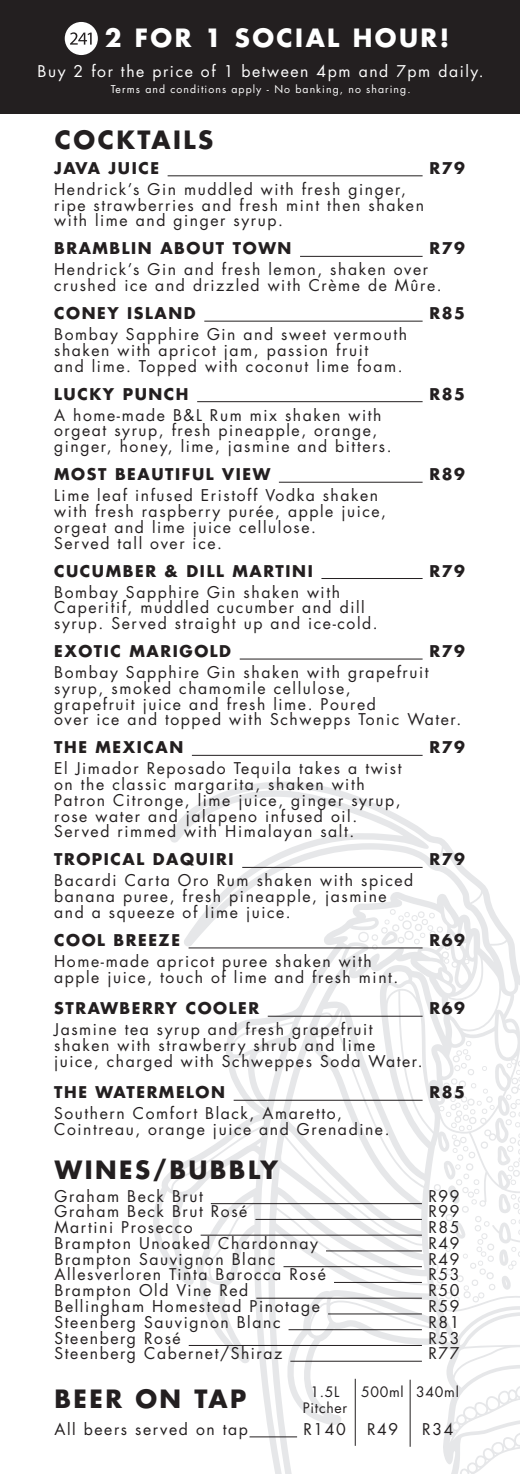
<style>
.page{position:relative;width:520px;height:1474px;background:#fff}
.page>*{position:absolute;margin:0;border:0;box-sizing:border-box;transform-origin:0 0}
.t1{font:700 24.5px "Futura LT";letter-spacing:.1em;color:#231f20}
.t2{font:700 24.5px "Futura LT";letter-spacing:.1em;color:#fff}
.t3{font:15.75px/15.8px "Futura LT";letter-spacing:.1em;color:#231f20}
.t4{font:700 15.75px "Futura LT";letter-spacing:.1em;color:#231f20}
.t5{font:15.75px "Futura LT";letter-spacing:.1em;color:#fff}
.t6{font:14px/15.8px "Futura LT";letter-spacing:.05em;color:#231f20;text-align:center}
.t7{font:10.5px "Futura LT";letter-spacing:.1em;color:#fff}
</style>
<div class="page">
<svg style="left:153px;top:782px;width:367px;height:691px"></svg>
<div style="left:0;top:0;width:520px;height:114px;background:#231f20"></div>
<hr style="left:167px;top:175px;width:255px;height:1px;background:#231f20">
<hr style="left:300px;top:256px;width:122px;height:1px;background:#231f20">
<hr style="left:204px;top:321px;width:218px;height:1px;background:#231f20">
<hr style="left:197px;top:401px;width:225px;height:1px;background:#231f20">
<hr style="left:279px;top:482px;width:143px;height:1px;background:#231f20">
<hr style="left:321px;top:578px;width:101px;height:1px;background:#231f20">
<hr style="left:240px;top:658px;width:182px;height:1px;background:#231f20">
<hr style="left:192px;top:755px;width:230px;height:1px;background:#231f20">
<hr style="left:242px;top:867px;width:180px;height:1px;background:#231f20">
<hr style="left:188px;top:947px;width:234px;height:1px;background:#231f20">
<hr style="left:268px;top:1015px;width:154px;height:1px;background:#231f20">
<hr style="left:233px;top:1099px;width:189px;height:1px;background:#231f20">
<hr style="left:211px;top:1203px;width:211px;height:1px;background:#231f20">
<hr style="left:255px;top:1218px;width:167px;height:1px;background:#231f20">
<hr style="left:200px;top:1234px;width:222px;height:1px;background:#231f20">
<hr style="left:326px;top:1250px;width:96px;height:1px;background:#231f20">
<hr style="left:283px;top:1266px;width:139px;height:1px;background:#231f20">
<hr style="left:334px;top:1281px;width:88px;height:1px;background:#231f20">
<hr style="left:256px;top:1297px;width:166px;height:1px;background:#231f20">
<hr style="left:328px;top:1313px;width:94px;height:1px;background:#231f20">
<hr style="left:288px;top:1329px;width:134px;height:1px;background:#231f20">
<hr style="left:189px;top:1344px;width:233px;height:1px;background:#231f20">
<hr style="left:290px;top:1360px;width:132px;height:1px;background:#231f20">
<div style="left:65px;top:22px;width:33px;height:33px;background:#fff;border-radius:50%"></div>
<svg style="left:70px;top:32px;width:22px;height:13px"></svg>
<hr style="left:249px;top:1436px;width:48px;height:1px;background:#231f20">
<hr style="left:410px;top:1379px;width:1px;height:67px;background:#231f20">
<hr style="left:355px;top:1378px;width:1px;height:67px;background:#231f20">
<h1 class="t2" style="left:105px;top:22px;width:346px">2 FOR 1 SOCIAL HOUR!</h1>
<p class="t5" style="left:38px;top:61px;width:447px">Buy 2 for the price of 1 between 4pm and 7pm daily.</p>
<p class="t7" style="left:111px;top:82px;width:301px">Terms and conditions apply - No banking, no sharing.</p>
<h1 class="t1" style="left:55px;top:123px;width:160px">COCKTAILS</h1>
<p class="t4" style="left:54px;top:157px;width:106px">JAVA JUICE</p>
<p class="t4" style="left:429px;top:157px;width:37px">R79</p>
<p class="t3" style="left:54px;top:181px;width:371px">Hendrick’s Gin muddled with fresh ginger, ripe strawberries and fresh mint then shaken with lime and ginger syrup.</p>
<p class="t4" style="left:54px;top:238px;width:239px">BRAMBLIN ABOUT TOWN</p>
<p class="t4" style="left:429px;top:238px;width:37px">R79</p>
<p class="t3" style="left:54px;top:262px;width:389px">Hendrick’s Gin and fresh lemon, shaken over crushed ice and drizzled with Crème de Mûre.</p>
<p class="t4" style="left:54px;top:303px;width:143px">CONEY ISLAND</p>
<p class="t4" style="left:429px;top:303px;width:37px">R85</p>
<p class="t3" style="left:54px;top:327px;width:354px">Bombay Sapphire Gin and sweet vermouth shaken with apricot jam, passion fruit<br>and lime. Topped with coconut lime foam.</p>
<p class="t4" style="left:54px;top:383px;width:136px">LUCKY PUNCH</p>
<p class="t4" style="left:429px;top:383px;width:37px">R85</p>
<p class="t3" style="left:54px;top:407px;width:339px">A home-made B&amp;L Rum mix shaken with orgeat syrup, fresh pineapple, orange, ginger, honey, lime, jasmine and bitters.</p>
<p class="t4" style="left:54px;top:464px;width:218px">MOST BEAUTIFUL VIEW</p>
<p class="t4" style="left:429px;top:464px;width:37px">R89</p>
<p class="t3" style="left:54px;top:488px;width:333px">Lime leaf infused Eristoff Vodka shaken with fresh raspberry purée, apple juice, orgeat and lime juice cellulose.<br>Served tall over ice.</p>
<p class="t4" style="left:54px;top:560px;width:260px">CUCUMBER &amp; DILL MARTINI</p>
<p class="t4" style="left:429px;top:560px;width:37px">R79</p>
<p class="t3" style="left:54px;top:584px;width:325px">Bombay Sapphire Gin shaken with<br>Caperitif, muddled cucumber and dill syrup. Served straight up and ice-cold.</p>
<p class="t4" style="left:54px;top:640px;width:178px">EXOTIC MARIGOLD</p>
<p class="t4" style="left:429px;top:640px;width:37px">R79</p>
<p class="t3" style="left:54px;top:664px;width:408px">Bombay Sapphire Gin shaken with grapefruit syrup, smoked chamomile cellulose,<br>grapefruit juice and fresh lime. Poured<br>over ice and topped with Schwepps Tonic Water.</p>
<p class="t4" style="left:54px;top:737px;width:131px">THE MEXICAN</p>
<p class="t4" style="left:429px;top:737px;width:37px">R79</p>
<p class="t3" style="left:54px;top:761px;width:349px">El Jimador Reposado Tequila takes a twist on the classic margarita, shaken with Patron Citronge, lime juice, ginger syrup, rose water and jalapeno infused oil.<br>Served rimmed with Himalayan salt.</p>
<p class="t4" style="left:54px;top:849px;width:181px">TROPICAL DAQUIRI</p>
<p class="t4" style="left:429px;top:849px;width:37px">R79</p>
<p class="t3" style="left:54px;top:873px;width:360px">Bacardi Carta Oro Rum shaken with spiced banana puree, fresh pineapple, jasmine and a squeeze of lime juice.</p>
<p class="t4" style="left:54px;top:929px;width:127px">COOL BREEZE</p>
<p class="t4" style="left:429px;top:929px;width:37px">R69</p>
<p class="t3" style="left:54px;top:953px;width:346px">Home-made apricot puree shaken with apple juice, touch of lime and fresh mint.</p>
<p class="t4" style="left:54px;top:997px;width:206px">STRAWBERRY COOLER</p>
<p class="t4" style="left:429px;top:997px;width:37px">R69</p>
<p class="t3" style="left:54px;top:1021px;width:370px">Jasmine tea syrup and fresh grapefruit shaken with strawberry shrub and lime juice, charged with Schweppes Soda Water.</p>
<p class="t4" style="left:54px;top:1081px;width:172px">THE WATERMELON</p>
<p class="t4" style="left:429px;top:1081px;width:37px">R85</p>
<p class="t3" style="left:54px;top:1105px;width:337px">Southern Comfort Black, Amaretto,<br>Cointreau, orange juice and Grenadine.</p>
<h1 class="t1" style="left:55px;top:1153px;width:224px">WINES/BUBBLY</h1>
<p class="t3" style="left:55px;top:1188px;width:150px">Graham Beck Brut</p>
<p class="t3" style="left:428px;top:1188px;width:33px">R99</p>
<p class="t3" style="left:55px;top:1203px;width:194px">Graham Beck Brut Rosé</p>
<p class="t3" style="left:428px;top:1203px;width:33px">R99</p>
<p class="t3" style="left:55px;top:1219px;width:139px">Martini Prosecco</p>
<p class="t3" style="left:428px;top:1219px;width:33px">R85</p>
<p class="t3" style="left:55px;top:1235px;width:265px">Brampton Unoaked Chardonnay</p>
<p class="t3" style="left:428px;top:1235px;width:33px">R49</p>
<p class="t3" style="left:55px;top:1251px;width:222px">Brampton Sauvignon Blanc</p>
<p class="t3" style="left:428px;top:1251px;width:33px">R49</p>
<p class="t3" style="left:55px;top:1266px;width:273px">Allesverloren Tinta Barocca Rosé</p>
<p class="t3" style="left:428px;top:1266px;width:33px">R53</p>
<p class="t3" style="left:55px;top:1282px;width:195px">Brampton Old Vine Red</p>
<p class="t3" style="left:428px;top:1282px;width:33px">R50</p>
<p class="t3" style="left:55px;top:1298px;width:267px">Bellingham Homestead Pinotage</p>
<p class="t3" style="left:428px;top:1298px;width:33px">R59</p>
<p class="t3" style="left:55px;top:1314px;width:227px">Steenberg Sauvignon Blanc</p>
<p class="t3" style="left:428px;top:1314px;width:33px">R81</p>
<p class="t3" style="left:55px;top:1329px;width:128px">Steenberg Rosé</p>
<p class="t3" style="left:428px;top:1329px;width:33px">R53</p>
<p class="t3" style="left:55px;top:1345px;width:229px">Steenberg Cabernet/Shiraz</p>
<p class="t3" style="left:428px;top:1345px;width:33px">R77</p>
<h1 class="t1" style="left:55px;top:1382px;width:193px">BEER ON TAP</h1>
<p class="t6" style="left:303px;top:1384px;width:46px">1.5L<br>Pitcher</p>
<p class="t6" style="left:361px;top:1384px;width:99px">500ml 340ml</p>
<p class="t3" style="left:55px;top:1421px;width:195px">All beers served on tap</p>
<p class="t3" style="left:303px;top:1421px;width:44px">R140</p>
<p class="t3" style="left:367px;top:1421px;width:33px">R49</p>
<p class="t3" style="left:422px;top:1421px;width:33px">R34</p>
</div>
